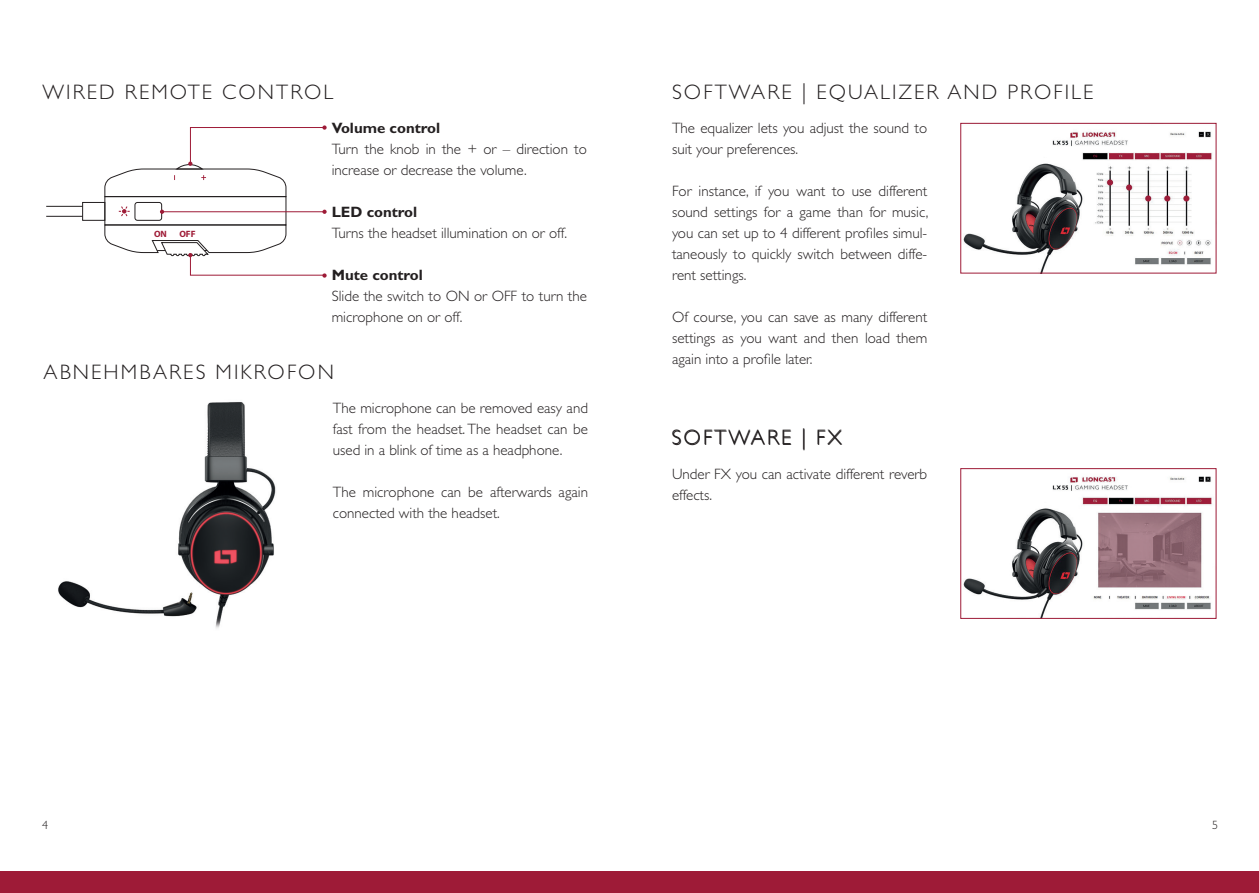
<style>
.page{position:relative;width:1259px;height:893px;background:#fff}
.page>*{position:absolute;margin:0;border:0;box-sizing:border-box;transform-origin:0 0}
.t1{font:300 21px "Gill Sans Std";letter-spacing:.1em;color:#231f20}
.t2{font:300 15px/21px "Gill Sans Std";color:#231f20}
.t3{font:700 15px "Gill Sans Std";color:#231f20}
.t4{font:300 12px "Gill Sans Std";color:#231f20}
.t5{font:700 9.15px "Myriad Pro";color:#9f1c37}
</style>
<div class="page">
<div style="left:0;top:872px;width:1259px;height:21px;background:#9e1b37"></div>
<div style="left:135px;top:202px;width:27px;height:19px;border:1px solid #231f20;border-radius:3px"></div>
<svg style="left:119px;top:206px;width:11px;height:10px"></svg>
<div style="left:82px;top:202px;width:23px;height:19px;border:1px solid #231f20"></div>
<hr style="left:46px;top:206px;width:37px;height:1px;background:#231f20">
<hr style="left:46px;top:216px;width:37px;height:1px;background:#231f20">
<svg style="left:322px;top:210px;width:5px;height:4px"></svg>
<svg style="left:160px;top:210px;width:4px;height:4px"></svg>
<svg style="left:104px;top:125px;width:223px;height:72px"></svg>
<svg style="left:104px;top:224px;width:223px;height:54px"></svg>
<hr style="left:163px;top:211px;width:161px;height:1px;background:#9e1b37">
<img style="left:58px;top:402px;width:218px;height:226px">
<img style="left:963px;top:131px;width:249px;height:140px">
<div style="left:960px;top:123px;width:256px;height:150px;border:1px solid #9e1b37"></div>
<img style="left:963px;top:476px;width:249px;height:141px">
<div style="left:960px;top:468px;width:256px;height:151px;border:1px solid #9e1b37"></div>
<h1 class="t1" style="left:43px;top:81px;width:292px">WIRED REMOTE CONTROL</h1>
<p class="t3" style="left:332px;top:119px;width:110px">Volume control</p>
<p class="t2" style="left:332px;top:139px;width:257px">Turn the knob in the + or – direction to increase or decrease the volume.</p>
<p class="t3" style="left:332px;top:203px;width:87px">LED control</p>
<p class="t2" style="left:332px;top:223px;width:237px">Turns the headset illumination on or off.</p>
<p class="t3" style="left:332px;top:266px;width:93px">Mute control</p>
<p class="t2" style="left:332px;top:286px;width:257px">Slide the switch to ON or OFF to turn the microphone on or off.</p>
<h1 class="t1" style="left:44px;top:361px;width:292px">ABNEHMBARES MIKROFON</h1>
<p class="t2" style="left:333px;top:398px;width:257px;text-align:justify">The microphone can be removed easy and fast from the headset. The headset can be used in a blink of time as a headphone.</p>
<p class="t2" style="left:333px;top:482px;width:257px">The microphone can be afterwards again connected with the headset.</p>
<p class="t5" style="left:154px;top:228px;width:14px">ON</p>
<p class="t5" style="left:179px;top:228px;width:18px">OFF</p>
<h1 class="t1" style="left:672px;top:81px;width:423px">SOFTWARE | EQUALIZER AND PROFILE</h1>
<p class="t2" style="left:672px;top:118px;width:257px">The equalizer lets you adjust the sound to suit your preferences.</p>
<p class="t2" style="left:672px;top:181px;width:258px;text-align:justify">For instance, if you want to use different sound settings for a game than for music, you can set up to 4 different profiles simul&shy;taneously to quickly switch between diffe&shy;rent settings.</p>
<p class="t2" style="left:672px;top:307px;width:257px;text-align:justify">Of course, you can save as many different settings as you want and then load them again into a profile later.</p>
<h1 class="t1" style="left:671px;top:426px;width:172px">SOFTWARE | FX</h1>
<p class="t2" style="left:672px;top:463px;width:257px">Under FX you can activate different reverb effects.</p>
<p class="t4" style="left:42px;top:819px;width:7px">4</p>
<p class="t4" style="left:1212px;top:819px;width:7px">5</p>
</div>
